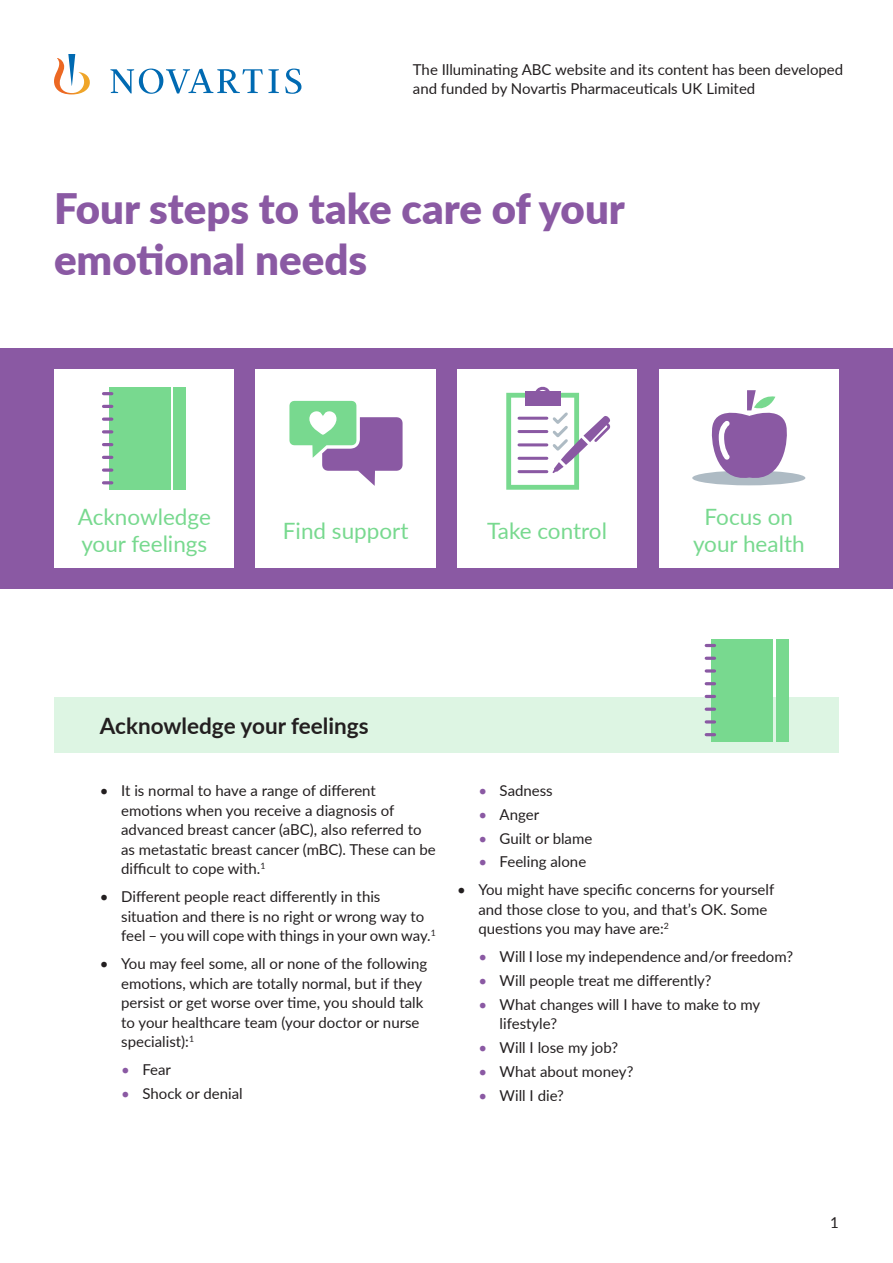
<style>
.page{position:relative;width:893px;height:1263px;background:#fff}
.page>*{position:absolute;margin:0;border:0;box-sizing:border-box;transform-origin:0 0}
.t1{font:900 42px/50.4px "Lato";color:#8a59a3}
.Green_sub{font:22.5px/27px "Lato";color:#78d98f}
.Subhead{font:700 22.5px "Lato";color:#231f20}
.Body_copy{font:15px/19.5px "Lato";color:#231f20}
.s1{color:#8a59a3}
</style>
<div class="page">
<div style="left:0;top:348px;width:893px;height:241px;background:#8a59a3"></div>
<div style="left:54px;top:369px;width:180px;height:198px;background:#fff"></div>
<div style="left:256px;top:369px;width:180px;height:198px;background:#fff"></div>
<div style="left:457px;top:369px;width:180px;height:198px;background:#fff"></div>
<div style="left:659px;top:369px;width:180px;height:198px;background:#fff"></div>
<div style="left:54px;top:697px;width:785px;height:55px;background:#ddf5e3"></div>
<div style="left:692px;top:471px;width:113px;height:14px;background:#aebbc4;border-radius:50%"></div>
<svg style="left:710px;top:390px;width:79px;height:88px"></svg>
<svg style="left:506px;top:386px;width:104px;height:104px"></svg>
<div style="left:109px;top:387px;width:61px;height:103px;background:#78d98f"></div>
<div style="left:173px;top:387px;width:13px;height:103px;background:#78d98f"></div>
<svg style="left:104px;top:392px;width:8px;height:3px"></svg>
<svg style="left:104px;top:405px;width:8px;height:3px"></svg>
<svg style="left:104px;top:417px;width:8px;height:4px"></svg>
<svg style="left:104px;top:430px;width:8px;height:3px"></svg>
<svg style="left:104px;top:443px;width:8px;height:3px"></svg>
<svg style="left:104px;top:456px;width:8px;height:3px"></svg>
<svg style="left:104px;top:468px;width:8px;height:4px"></svg>
<svg style="left:104px;top:481px;width:8px;height:3px"></svg>
<div style="left:712px;top:639px;width:61px;height:102px;background:#78d98f"></div>
<div style="left:776px;top:639px;width:13px;height:102px;background:#78d98f"></div>
<svg style="left:706px;top:644px;width:8px;height:3px"></svg>
<svg style="left:706px;top:657px;width:8px;height:3px"></svg>
<svg style="left:706px;top:669px;width:8px;height:4px"></svg>
<svg style="left:706px;top:682px;width:8px;height:3px"></svg>
<svg style="left:706px;top:695px;width:8px;height:3px"></svg>
<svg style="left:706px;top:708px;width:8px;height:3px"></svg>
<svg style="left:706px;top:720px;width:8px;height:3px"></svg>
<svg style="left:706px;top:733px;width:8px;height:3px"></svg>
<svg style="left:289px;top:401px;width:114px;height:85px"></svg>
<svg style="left:54px;top:54px;width:247px;height:40px"></svg>
<p class="Body_copy" style="left:413px;top:59px;width:432px">The Illuminating ABC website and its content has been developed and funded by Novartis Pharmaceuticals UK Limited</p>
<p class="t1" style="left:54px;top:182px;width:572px">Four steps to take care of your emotional needs</p>
<p class="Green_sub" style="left:78px;top:503px;width:135px">Acknowledge your feelings</p>
<p class="Green_sub" style="left:283px;top:516px;width:127px">Find support</p>
<p class="Green_sub" style="left:487px;top:516px;width:121px">Take control</p>
<p class="Subhead" style="left:100px;top:709px;width:270px">Acknowledge your feelings</p>
<p class="Green_sub" style="left:693px;top:503px;width:113px;text-align:center">Focus on your health</p>
<p class="Body_copy" style="left:121px;top:780px;width:316px;text-indent:-21px">• It is normal to have a range of different emotions when you receive a diagnosis of advanced breast cancer (aBC), also referred to as metastatic breast cancer (mBC). These can be difficult to cope with.<sup>1</sup></p>
<p class="Body_copy" style="left:121px;top:886px;width:316px;text-indent:-21px">• Different people react differently in this situation and there is no right or wrong way to feel – you will cope with things in your own way.<sup>1</sup></p>
<p class="Body_copy" style="left:121px;top:953px;width:308px;text-indent:-21px">• You may feel some, all or none of the following emotions, which are totally normal, but if they persist or get worse over time, you should talk to your healthcare team (your doctor or nurse specialist):<sup>1</sup></p>
<p class="Body_copy" style="left:121px;top:1059px;width:51px"><span class="s1">•</span> Fear</p>
<p class="Body_copy" style="left:121px;top:1083px;width:123px"><span class="s1">•</span> Shock or denial</p>
<p class="Body_copy" style="left:478px;top:780px;width:76px"><span class="s1">•</span> Sadness</p>
<p class="Body_copy" style="left:478px;top:804px;width:62px"><span class="s1">•</span> Anger</p>
<p class="Body_copy" style="left:478px;top:828px;width:115px"><span class="s1">•</span> Guilt or blame</p>
<p class="Body_copy" style="left:478px;top:851px;width:109px"><span class="s1">•</span> Feeling alone</p>
<p class="Body_copy" style="left:478px;top:879px;width:297px;text-indent:-21px">• You might have specific concerns for yourself and those close to you, and that’s OK. Some questions you may have are:<sup>2</sup></p>
<p class="Body_copy" style="left:478px;top:946px;width:316px"><span class="s1">•</span> Will I lose my independence and/or freedom?</p>
<p class="Body_copy" style="left:478px;top:970px;width:235px"><span class="s1">•</span> Will people treat me differently?</p>
<p class="Body_copy" style="left:500px;top:994px;width:262px;text-indent:-21px"><span class="s1">•</span> What changes will I have to make to my lifestyle?</p>
<p class="Body_copy" style="left:478px;top:1037px;width:141px"><span class="s1">•</span> Will I lose my job?</p>
<p class="Body_copy" style="left:478px;top:1061px;width:156px"><span class="s1">•</span> What about money?</p>
<p class="Body_copy" style="left:478px;top:1085px;width:87px"><span class="s1">•</span> Will I die?</p>
<p class="Body_copy" style="left:830px;top:1212px;width:10px">1</p>
</div>
